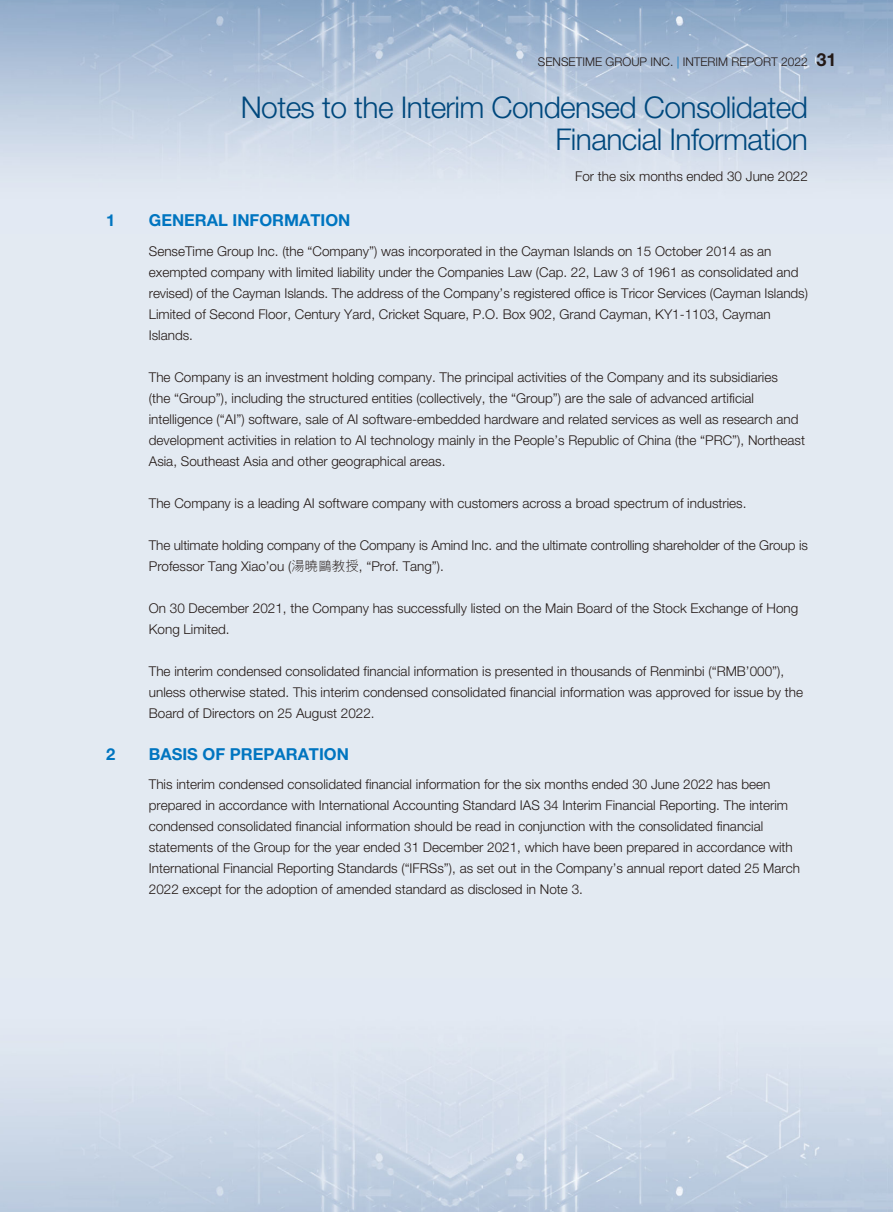
<style>
.page{position:relative;width:893px;height:1212px;background:#e3eaf2}
.page>*{position:absolute;margin:0;border:0;box-sizing:border-box;transform-origin:0 0}
.t1{font:300 30px/31.5px "Helvetica Neue LT Std";letter-spacing:-.02em;color:#00487d;text-align:right}
.t2{font:700 16.5px "Helvetica Neue LT Std";color:#0075c0}
.t3{font:300 13.5px/21px "Helvetica Neue LT Std";color:#231916}
.t4{font:300 12px "Helvetica Neue LT Std";color:#231916}
.s1{color:#0075c0}
.s2{font-weight:700;font-size:18px}
.s3{font-family:"M Hei HK Light E Ten B5 H";font-weight:400}
</style>
<div class="page">
<img style="left:0;top:1065px;width:893px;height:147px">
<img style="left:0;top:0;width:893px;height:170px">
<p class="t4" style="left:538px;top:57px;width:300px">SENSETIME GROUP INC. <span class="s1">|</span> INTERIM REPORT 2022 <span class="s2">31</span></p>
<h1 class="t1" style="left:241px;top:96px;width:569px">Notes to the Interim Condensed Consolidated<br>Financial Information</h1>
<p class="t3" style="left:575px;top:168px;width:234px">For the six months ended 30 June 2022</p>
<p class="t2" style="left:106px;top:215px;width:11px">1</p>
<p class="t2" style="left:149px;top:215px;width:203px">GENERAL INFORMATION</p>
<p class="t3" style="left:149px;top:242px;width:661px">SenseTime Group Inc. (the “Company”) was incorporated in the Cayman Islands on 15 October 2014 as an exempted company with limited liability under the Companies Law (Cap. 22, Law 3 of 1961 as consolidated and revised) of the Cayman Islands. The address of the Company’s registered office is Tricor Services (Cayman Islands)<br>Limited of Second Floor, Century Yard, Cricket Square, P.O. Box 902, Grand Cayman, KY1-1103, Cayman Islands.</p>
<p class="t3" style="left:149px;top:368px;width:658px">The Company is an investment holding company. The principal activities of the Company and its subsidiaries<br>(the “Group”), including the structured entities (collectively, the “Group”) are the sale of advanced artificial intelligence (“AI”) software, sale of AI software-embedded hardware and related services as well as research and development activities in relation to AI technology mainly in the People’s Republic of China (the “PRC”), Northeast Asia, Southeast Asia and other geographical areas.</p>
<p class="t3" style="left:149px;top:494px;width:599px">The Company is a leading AI software company with customers across a broad spectrum of industries.</p>
<p class="t3" style="left:149px;top:536px;width:660px">The ultimate holding company of the Company is Amind Inc. and the ultimate controlling shareholder of the Group is<br>Professor Tang Xiao’ou (<span class="s3">湯曉鷗教授</span>, “Prof. Tang”).</p>
<p class="t3" style="left:149px;top:599px;width:651px">On 30 December 2021, the Company has successfully listed on the Main Board of the Stock Exchange of Hong<br>Kong Limited.</p>
<p class="t3" style="left:149px;top:662px;width:656px">The interim condensed consolidated financial information is presented in thousands of Renminbi (“RMB’000”), unless otherwise stated. This interim condensed consolidated financial information was approved for issue by the<br>Board of Directors on 25 August 2022.</p>
<p class="t2" style="left:106px;top:748px;width:11px">2</p>
<p class="t2" style="left:149px;top:748px;width:202px">BASIS OF PREPARATION</p>
<p class="t3" style="left:149px;top:776px;width:653px">This interim condensed consolidated financial information for the six months ended 30 June 2022 has been prepared in accordance with International Accounting Standard IAS 34 Interim Financial Reporting. The interim condensed consolidated financial information should be read in conjunction with the consolidated financial statements of the Group for the year ended 31 December 2021, which have been prepared in accordance with International Financial Reporting Standards (“IFRSs”), as set out in the Company’s annual report dated 25 March 2022 except for the adoption of amended standard as disclosed in Note 3.</p>
</div>
